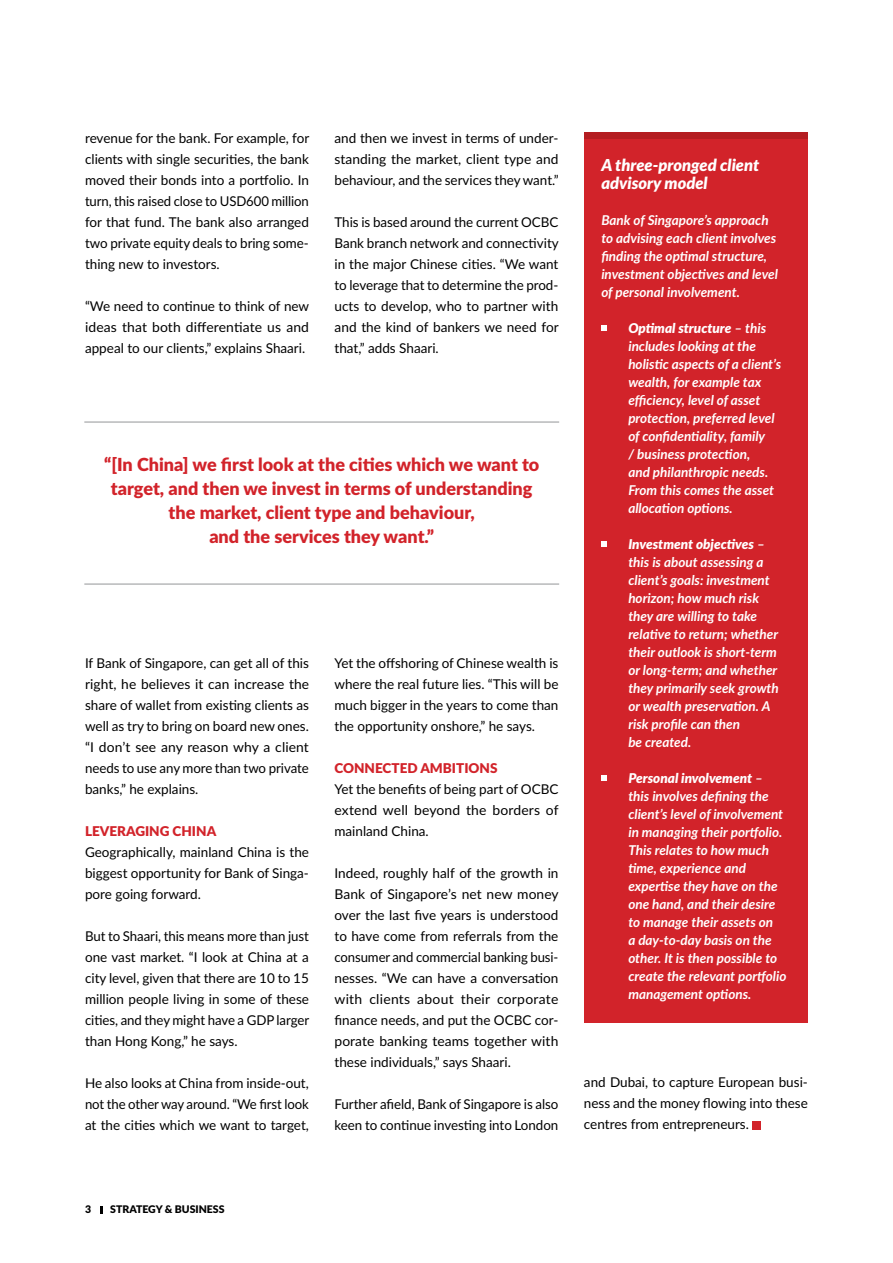
<style>
.page{position:relative;width:893px;height:1263px;background:#fff}
.page>*{position:absolute;margin:0;border:0;box-sizing:border-box;transform-origin:0 0}
.t1{font:900 18px/24px "Lato";color:#d2232a;text-align:center}
.t2{font:italic 900 16.5px/18px "Lato";color:#fff}
.t3{font:13.5px/21px "Lato";color:#000;text-align:justify}
.t4{font:italic 700 13.5px/18px "Lato";color:#fff}
.t5{font:900 13.5px "Lato";color:#d2232a}
.t6{font:900 10.5px "Lato";color:#000}
.s1{font-weight:900}
</style>
<div class="page">
<svg style="left:101px;top:1206px;width:2px;height:7px"></svg>
<hr style="left:84px;top:422px;width:475px;height:1px;background:#939598">
<hr style="left:84px;top:584px;width:475px;height:1px;background:#939598">
<div style="left:752px;top:1121px;width:9px;height:8px;background:#d2232a"></div>
<div style="left:584px;top:132px;width:224px;height:891px;background:#d2232a"></div>
<svg style="left:601px;top:325px;width:6px;height:6px"></svg>
<svg style="left:601px;top:541px;width:6px;height:6px"></svg>
<svg style="left:601px;top:775px;width:6px;height:6px"></svg>
<div style="left:584px;top:132px;width:224px;height:6px;background:#b41d21"></div>
<p class="t3" style="left:85px;top:127px;width:226px">revenue for the bank. For example, for clients with single securities, the bank moved their bonds into a portfolio. In turn, this raised close to USD600 million for that fund. The bank also arranged two private equity deals to bring some&shy;thing new to investors.</p>
<p class="t3" style="left:85px;top:295px;width:226px">“We need to continue to think of new ideas that both differentiate us and appeal to our clients,” explains Shaari.</p>
<p class="t3" style="left:334px;top:127px;width:226px">and then we invest in terms of under&shy;standing the market, client type and behaviour, and the services they want.”</p>
<p class="t3" style="left:334px;top:211px;width:226px">This is based around the current OCBC Bank branch network and connectivity in the major Chinese cities. “We want to leverage that to determine the prod&shy;ucts to develop, who to partner with and the kind of bankers we need for that,” adds Shaari.</p>
<h1 class="t1" style="left:104px;top:452px;width:437px">“[In China] we first look at the cities which we want to target, and then we invest in terms of understanding the market, client type and behaviour,<br>and the services they want.”</h1>
<p class="t3" style="left:85px;top:652px;width:226px">If Bank of Singapore, can get all of this right, he believes it can increase the share of wallet from existing clients as well as try to bring on board new ones. “I don’t see any reason why a client needs to use any more than two private banks,” he explains.</p>
<p class="t5" style="left:85px;top:821px;width:34px">Leveraging</p>
<p class="t5" style="left:173px;top:821px;width:29px">China</p>
<p class="t3" style="left:85px;top:841px;width:225px">Geographically, mainland China is the biggest opportunity for Bank of Singa&shy;pore going forward.</p>
<p class="t3" style="left:85px;top:925px;width:226px">But to Shaari, this means more than just one vast market. “I look at China at a city level, given that there are 10 to 15 million people living in some of these cities, and they might have a GDP larger than Hong Kong,” he says.</p>
<p class="t3" style="left:85px;top:1072px;width:225px">He also looks at China from inside-out, not the other way around. “We first look at the cities which we want to target,</p>
<p class="t3" style="left:334px;top:652px;width:225px">Yet the offshoring of Chinese wealth is where the real future lies. “This will be much bigger in the years to come than the opportunity onshore,” he says.</p>
<p class="t5" style="left:334px;top:758px;width:30px">Connecte</p>
<p class="t5" style="left:407px;top:758px;width:43px">d ambiti</p>
<p class="t5" style="left:469px;top:758px;width:21px">ons</p>
<p class="t3" style="left:334px;top:778px;width:226px">Yet the benefits of being part of OCBC extend well beyond the borders of mainland China.</p>
<p class="t3" style="left:334px;top:862px;width:226px">Indeed, roughly half of the growth in Bank of Singapore’s net new money over the last five years is understood to have come from referrals from the consumer and commercial banking busi&shy;nesses. “We can have a conversation with clients about their corporate finance needs, and put the OCBC cor&shy;porate banking teams together with these individuals,” says Shaari.</p>
<p class="t3" style="left:334px;top:1093px;width:225px">Further afield, Bank of Singapore is also keen to continue investing into London</p>
<p class="t2" style="left:601px;top:155px;width:159px">A three-pronged client advisory model</p>
<p class="t4" style="left:601px;top:210px;width:178px">Bank of Singapore’s approach to advising each client involves finding the optimal structure, investment objectives and level of personal involvement.</p>
<p class="t4" style="left:628px;top:318px;width:154px"><span class="s1">Optimal structure</span> – this includes looking at the holistic aspects of a client’s wealth, for example tax efficiency, level of asset protection, preferred level of confidentiality, family<br>/ business protection,<br>and philanthropic needs.<br>From this comes the asset allocation options.</p>
<p class="t4" style="left:628px;top:534px;width:152px"><span class="s1">Investment objectives</span> – this is about assessing a client’s goals: investment horizon; how much risk they are willing to take relative to return; whether their outlook is short-term or long-term; and whether they primarily seek growth or wealth preservation. A risk profile can then<br>be created.</p>
<p class="t4" style="left:628px;top:768px;width:160px"><span class="s1">Personal involvement</span> – this involves defining the client’s level of involvement in managing their portfolio.<br>This relates to how much time, experience and expertise they have on the one hand, and their desire to manage their assets on<br>a day-to-day basis on the other. It is then possible to create the relevant portfolio management options.</p>
<p class="t3" style="left:584px;top:1071px;width:225px">and Dubai, to capture European busi&shy;ness and the money flowing into these centres from entrepreneurs.</p>
<p class="t6" style="left:85px;top:1201px;width:8px">3</p>
<p class="t6" style="left:110px;top:1201px;width:116px">STRATEGY &amp; BUSINESS</p>
</div>
